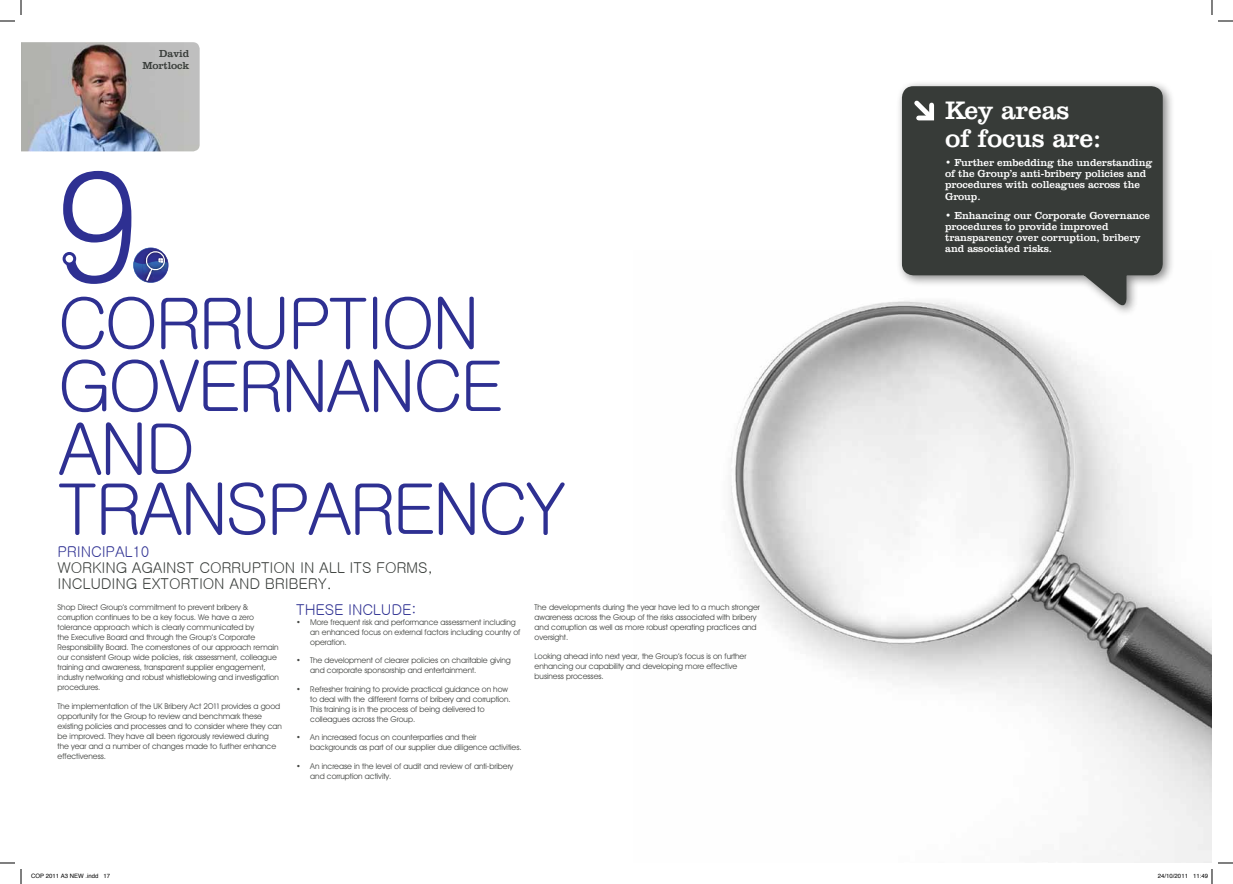
<style>
.page{position:relative;width:1233px;height:884px;background:#fff}
.page>*{position:absolute;margin:0;border:0;box-sizing:border-box;transform-origin:0 0}
.t1{font:150.3px "Gulim";color:#2e3092}
.t2{font:70px/60px "Gulim";letter-spacing:-.05em;color:#2e3092}
.t3{font:26px/28px "Clarendon BT";letter-spacing:-.01em;color:#fff}
.t4{font:15px/16px "Gulim";letter-spacing:-.01em;color:#373b38}
.t5{font:15px "Gulim";letter-spacing:-.01em;color:#2e3092}
.t6{font:10.5px/11.2px "Clarendon BT";letter-spacing:-.01em;color:#fff}
.t7{font:10.5px/11.2px "Clarendon BT";letter-spacing:-.01em;color:#373b38;text-align:right}
.t8{font:8px/10px "Avant Garde LSDG";letter-spacing:-.005em;color:#454744}
.t9{font:6px "Helvetica";color:#000}
</style>
<div class="page">
<img style="left:730px;top:302px;width:482px;height:561px">
<img style="left:143px;top:281px;width:16px;height:2px">
<svg style="left:133px;top:248px;width:35px;height:33px"></svg>
<div style="left:63px;top:252px;width:13px;height:14px;border:3px solid #2e3092;border-radius:50%"></div>
<div style="left:895px;top:79px;width:279px;height:238px;background:#000;opacity:.5"></div>
<svg style="left:902px;top:86px;width:260px;height:224px;background:#515552"></svg>
<svg style="left:910px;top:96px;width:26px;height:27px"></svg>
<img style="left:21px;top:42px;width:179px;height:109px">
<svg style="left:1218px;top:20px;width:15px;height:2px"></svg>
<svg style="left:1218px;top:862px;width:15px;height:2px"></svg>
<svg style="left:0;top:0;width:22px;height:22px"></svg>
<svg style="left:0;top:862px;width:22px;height:22px"></svg>
<svg style="left:1211px;top:0;width:1px;height:15px"></svg>
<svg style="left:1211px;top:869px;width:1px;height:15px"></svg>
<h3 class="t7" style="left:142px;top:48px;width:48px">David<br>Mortlock</h3>
<h1 class="t1" style="left:54px;top:152px;width:88px">9</h1>
<h2 class="t2" style="left:58px;top:293px;width:92px">CORRU</h2>
<h2 class="t2" style="left:287px;top:293px;width:79px">PTION</h2>
<h2 class="t2" style="left:58px;top:356px;width:45px">GOVERNAN</h2>
<h2 class="t2" style="left:413px;top:356px;width:83px">CE</h2>
<h2 class="t2" style="left:58px;top:419px;width:512px">AND<br>TRANSPARENCY</h2>
<h3 class="t5" style="left:58px;top:544px;width:93px">PRINCI PAL10</h3>
<h3 class="t4" style="left:58px;top:559px;width:376px">WORKING AGAINST CORRUPTION IN ALL ITS FORMS,<br>INCLUDING EXTORTION AND BRIBERY.</h3>
<p class="t8" style="left:58px;top:602px;width:223px">Shop Direct Group’s commitment to prevent bribery &amp; corruption continues to be a key focus. We have a zero tolerance approach which is clearly communicated by<br>the Executive Board and through the Group’s Corporate Responsibility Board. The cornerstones of our approach remain our consistent Group wide policies, risk assessment, colleague training and awareness, transparent supplier engagement, industry networking and robust whistleblowing and investigation procedures.</p>
<p class="t8" style="left:58px;top:701px;width:226px">The implementation of the UK Bribery Act 2011 provides a good opportunity for the Group to review and benchmark these existing policies and processes and to consider where they can be improved. They have all been rigorously reviewed during the year and a number of changes made to further enhance effectiveness.</p>
<h3 class="t5" style="left:296px;top:602px;width:122px">THESE INCLUDE:</h3>
<p class="t8" style="left:310px;top:617px;width:212px;text-indent:-14px">• More frequent risk and performance assessment including an enhanced focus on external factors including country of operation.</p>
<p class="t8" style="left:310px;top:655px;width:202px;text-indent:-14px">• The development of clearer policies on charitable giving and corporate sponsorship and entertainment.</p>
<p class="t8" style="left:310px;top:684px;width:202px;text-indent:-14px">• Refresher training to provide practical guidance on how to deal with the different forms of bribery and corruption.<br>This training is in the process of being delivered to colleagues across the Group.</p>
<p class="t8" style="left:310px;top:732px;width:213px;text-indent:-14px">• An increased focus on counterparties and their backgrounds as part of our supplier due diligence activities.</p>
<p class="t8" style="left:310px;top:761px;width:204px;text-indent:-14px">• An increase in the level of audit and review of anti-bribery and corruption activity.</p>
<p class="t8" style="left:534px;top:602px;width:227px">The developments during the year have led to a much stronger awareness across the Group of the risks associated with bribery and corruption as well as more robust operating practices and oversight.</p>
<p class="t8" style="left:534px;top:651px;width:213px">Looking ahead into next year, the Group’s focus is on further enhancing our capability and developing more effective business processes.</p>
<h3 class="t3" style="left:945px;top:96px;width:157px">Key areas<br>of focus are:</h3>
<h3 class="t6" style="left:945px;top:157px;width:209px">• Further embedding the understanding of the Group’s anti-bribery policies and procedures with colleagues across the<br>Group.</h3>
<h3 class="t6" style="left:945px;top:209px;width:206px">• Enhancing our Corporate Governance procedures to provide improved transparency over corruption, bribery and associated risks.</h3>
<p class="t9" style="left:31px;top:871px;width:81px">COP 2011 A3 NEW .indd 17</p>
<p class="t9" style="left:1158px;top:871px;width:52px">24/10/2011 11:49</p>
</div>
